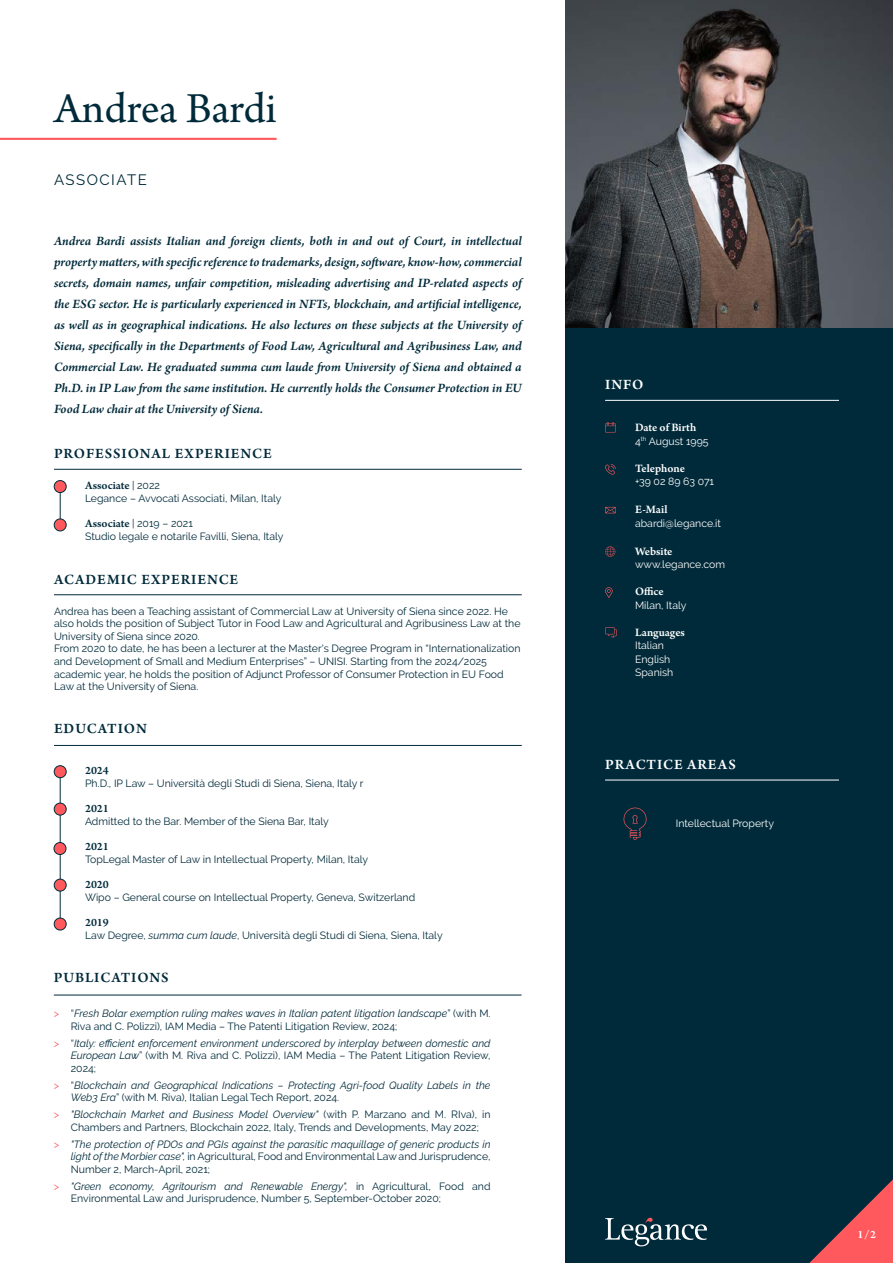
<style>
.page{position:relative;width:893px;height:1263px;background:#fff}
.page>*{position:absolute;margin:0;border:0;box-sizing:border-box;transform-origin:0 0}
.t1{font:45px "Arno Pro";letter-spacing:-.005em;color:#002a3a}
.t2{font:600 15px "Arno Pro";letter-spacing:.06em;color:#002a3a}
.t3{font:600 15px "Arno Pro";letter-spacing:.06em;color:#fff}
.t4{font:15px "Raleway";letter-spacing:.1em;color:#002a3a}
.t5{font:italic 600 13.5px/21px "Arno Pro";letter-spacing:-.005em;color:#002a3a;text-align:justify}
.t6{font:600 12px "Arno Pro";letter-spacing:-.005em;color:#fff}
.t7{font:600 12px "Arno Pro";color:#002a3a}
.t8{font:10.5px/12.6px "Raleway";color:#002a3a}
.t9{font:italic 10.5px/12.6px "Raleway";color:#002a3a}
.t10{font:10.5px/13.5px "Raleway";color:#fff}
.s1{font-family:"Raleway";font-weight:400;font-size:10.5px}
.s2{font-family:"Arno Pro";font-weight:600;font-size:12px}
.s3{font-style:italic}
.s4{font-style:normal;color:#ff585d}
.s5{font-style:normal}
.s6{color:#ff585d}
</style>
<div class="page">
<div style="left:566px;top:0;width:327px;height:1263px;background:#002a3a"></div>
<svg style="left:605px;top:587px;width:8px;height:11px"></svg>
<svg style="left:605px;top:507px;width:11px;height:6px"></svg>
<svg style="left:605px;top:464px;width:11px;height:11px"></svg>
<svg style="left:605px;top:546px;width:10px;height:11px"></svg>
<svg style="left:605px;top:422px;width:11px;height:10px"></svg>
<svg style="left:605px;top:627px;width:12px;height:11px"></svg>
<hr style="left:605px;top:400px;width:234px;height:1px;background:#fff">
<hr style="left:605px;top:780px;width:234px;height:1px;background:#fff">
<hr style="left:60px;top:486px;width:1px;height:39px;background:#002a3a">
<hr style="left:60px;top:772px;width:1px;height:152px;background:#002a3a">
<hr style="left:54px;top:469px;width:468px;height:1px;background:#002a3a">
<hr style="left:54px;top:594px;width:468px;height:1px;background:#002a3a">
<hr style="left:54px;top:745px;width:468px;height:1px;background:#002a3a">
<div style="left:54px;top:480px;width:12px;height:12px;background:#ff585d;border-radius:50%"></div>
<div style="left:54px;top:480px;width:12px;height:13px;border:1px solid #002a3a;border-radius:50%"></div>
<div style="left:54px;top:766px;width:12px;height:12px;background:#ff585d;border-radius:50%"></div>
<div style="left:54px;top:765px;width:12px;height:13px;border:1px solid #002a3a;border-radius:50%"></div>
<div style="left:54px;top:519px;width:12px;height:12px;background:#ff585d;border-radius:50%"></div>
<div style="left:54px;top:519px;width:12px;height:12px;border:1px solid #002a3a;border-radius:50%"></div>
<div style="left:54px;top:803px;width:12px;height:12px;background:#ff585d;border-radius:50%"></div>
<div style="left:54px;top:803px;width:12px;height:12px;border:1px solid #002a3a;border-radius:50%"></div>
<div style="left:54px;top:842px;width:12px;height:12px;background:#ff585d;border-radius:50%"></div>
<div style="left:54px;top:842px;width:12px;height:13px;border:1px solid #002a3a;border-radius:50%"></div>
<div style="left:54px;top:879px;width:12px;height:12px;background:#ff585d;border-radius:50%"></div>
<div style="left:54px;top:879px;width:12px;height:12px;border:1px solid #002a3a;border-radius:50%"></div>
<div style="left:54px;top:918px;width:12px;height:12px;background:#ff585d;border-radius:50%"></div>
<div style="left:54px;top:918px;width:12px;height:12px;border:1px solid #002a3a;border-radius:50%"></div>
<svg style="left:624px;top:808px;width:22px;height:32px"></svg>
<hr style="left:54px;top:995px;width:468px;height:1px;background:#002a3a">
<hr style="left:0;top:138px;width:277px;height:2px;background:#ff585d">
<img style="left:566px;top:0;width:327px;height:327px">
<svg style="left:605px;top:1218px;width:102px;height:28px"></svg>
<svg style="left:809px;top:1179px;width:84px;height:84px"></svg>
<h1 class="t1" style="left:54px;top:83px;width:224px">Andrea Bardi</h1>
<h2 class="t4" style="left:54px;top:171px;width:94px">ASSOCIATE</h2>
<p class="t5" style="left:54px;top:231px;width:469px">Andrea Bardi assists Italian and foreign clients, both in and out of Court, in intellectual property matters, with specific reference to trademarks, design, software, know-how, commercial secrets, domain names, unfair competition, misleading advertising and IP-related aspects of the ESG sector. He is particularly experienced in NFTs, blockchain, and artificial intelligence, as well as in geographical indications. He also lectures on these subjects at the University of Siena, specifically in the Departments of Food Law, Agricultural and Agribusiness Law, and Commercial Law. He graduated summa cum laude from University of Siena and obtained a Ph.D. in IP Law from the same institution. He currently holds the Consumer Protection in EU Food Law chair at the University of Siena.</p>
<h2 class="t2" style="left:54px;top:445px;width:219px">PROFESSIONAL EXPERIENCE</h2>
<p class="t7" style="left:85px;top:479px;width:76px">Associate <span class="s1">| 2022</span></p>
<p class="t8" style="left:85px;top:492px;width:198px">Legance – Avvocati Associati, Milan, Italy</p>
<p class="t8" style="left:85px;top:517px;width:200px"><span class="s2">Associate</span> | 2019 – 2021<br>Studio legale e notarile Favilli, Siena, Italy</p>
<h2 class="t2" style="left:54px;top:571px;width:186px">ACADEMIC EXPERIENCE</h2>
<p class="t8" style="left:54px;top:605px;width:468px">Andrea has been a Teaching assistant of Commercial Law at University of Siena since 2022. He also holds the position of Subject Tutor in Food Law and Agricultural and Agribusiness Law at the University of Siena since 2020.<br>From 2020 to date, he has been a lecturer at the Master's Degree Program in “Internationalization and Development of Small and Medium Enterprises” – UNISI. Starting from the 2024/2025 academic year, he holds the position of Adjunct Professor of Consumer Protection in EU Food Law at the University of Siena.</p>
<h2 class="t2" style="left:54px;top:719px;width:94px">EDUCATION</h2>
<p class="t7" style="left:85px;top:764px;width:25px">2024</p>
<p class="t8" style="left:85px;top:777px;width:280px">Ph.D., IP Law – Università degli Studi di Siena, Siena, Italy r</p>
<p class="t7" style="left:85px;top:802px;width:25px">2021</p>
<p class="t8" style="left:85px;top:815px;width:245px">Admitted to the Bar. Member of the Siena Bar, Italy</p>
<p class="t7" style="left:85px;top:840px;width:25px">2021</p>
<p class="t8" style="left:85px;top:853px;width:285px">TopLegal Master of Law in Intellectual Property, Milan, Italy</p>
<p class="t7" style="left:85px;top:878px;width:25px">2020</p>
<p class="t8" style="left:85px;top:891px;width:332px">Wipo – General course on Intellectual Property, Geneva, Switzerland</p>
<p class="t7" style="left:85px;top:916px;width:25px">2019</p>
<p class="t8" style="left:85px;top:929px;width:359px">Law Degree, <span class="s3">summa cum laude</span>, Università degli Studi di Siena, Siena, Italy</p>
<h2 class="t2" style="left:54px;top:969px;width:116px">PUBLICATIONS</h2>
<p class="t9" style="left:71px;top:1007px;width:421px;text-indent:-17px"><span class="s4">&gt;</span> <span class="s5">“</span>Fresh Bolar exemption ruling makes waves in Italian patent litigation landscape<span class="s5">” (with M.<br>Riva and C. Polizzi), IAM Media – The Patenti Litigation Review, 2024;</span></p>
<p class="t9" style="left:71px;top:1037px;width:421px;text-align:justify;text-indent:-17px"><span class="s4">&gt;</span> <span class="s5">“</span>Italy: efficient enforcement environment underscored by interplay between domestic and European Law<span class="s5">” (with M. Riva and C. Polizzi), IAM Media – The Patent Litigation Review, 2024;</span></p>
<p class="t9" style="left:71px;top:1079px;width:421px;text-indent:-17px"><span class="s4">&gt;</span> <span class="s5">“</span>Blockchain and Geographical Indications – Protecting Agri-food Quality Labels in the<br>Web3 Era<span class="s5">” (with M. Riva), Italian Legal Tech Report, 2024.</span></p>
<p class="t8" style="left:54px;top:1108px;width:438px;text-align:center"><span class="s6">&gt;</span> <span class="s3">"Blockchain Market and Business Model Overview"</span> (with P. Marzano and M. RIva), in<br>Chambers and Partners, Blockchain 2022, Italy, Trends and Developments, May 2022;</p>
<p class="t9" style="left:71px;top:1137px;width:421px;text-align:justify;text-indent:-17px"><span class="s4">&gt;</span> "The protection of PDOs and PGIs against the parasitic maquillage of generic products in light of the Morbier case", <span class="s5">in Agricultural, Food and Environmental Law and Jurisprudence, Number 2, March-April, 2021;</span></p>
<p class="t8" style="left:71px;top:1180px;width:421px;text-indent:-17px"><span class="s6">&gt;</span> <span class="s3">"Green economy, Agritourism and Renewable Energy",</span> in Agricultural, Food and<br>Environmental Law and Jurisprudence, Number 5, September-October 2020;</p>
<h2 class="t3" style="left:605px;top:376px;width:40px">INFO</h2>
<p class="t6" style="left:635px;top:421px;width:63px">Date of Birth</p>
<p class="t10" style="left:635px;top:434px;width:75px">4<sup>th</sup> August 1995</p>
<p class="t6" style="left:635px;top:461px;width:51px">Telephone</p>
<p class="t10" style="left:635px;top:475px;width:81px">+39 02 89 63 071</p>
<p class="t6" style="left:635px;top:503px;width:34px">E-Mail</p>
<p class="t10" style="left:635px;top:516px;width:87px">abardi@legance.it</p>
<p class="t6" style="left:635px;top:544px;width:39px">Website</p>
<p class="t10" style="left:635px;top:558px;width:91px">www.legance.com</p>
<p class="t6" style="left:635px;top:584px;width:30px">Office</p>
<p class="t10" style="left:635px;top:598px;width:53px">Milan, Italy</p>
<p class="t6" style="left:635px;top:625px;width:51px">Languages</p>
<p class="t10" style="left:635px;top:639px;width:40px">Italian<br>English<br>Spanish</p>
<h2 class="t3" style="left:605px;top:756px;width:132px">PRACTICE AREAS</h2>
<p class="t10" style="left:676px;top:817px;width:100px">Intellectual Property</p>
<p class="t6" style="left:857px;top:1228px;width:20px">1/2</p>
</div>
